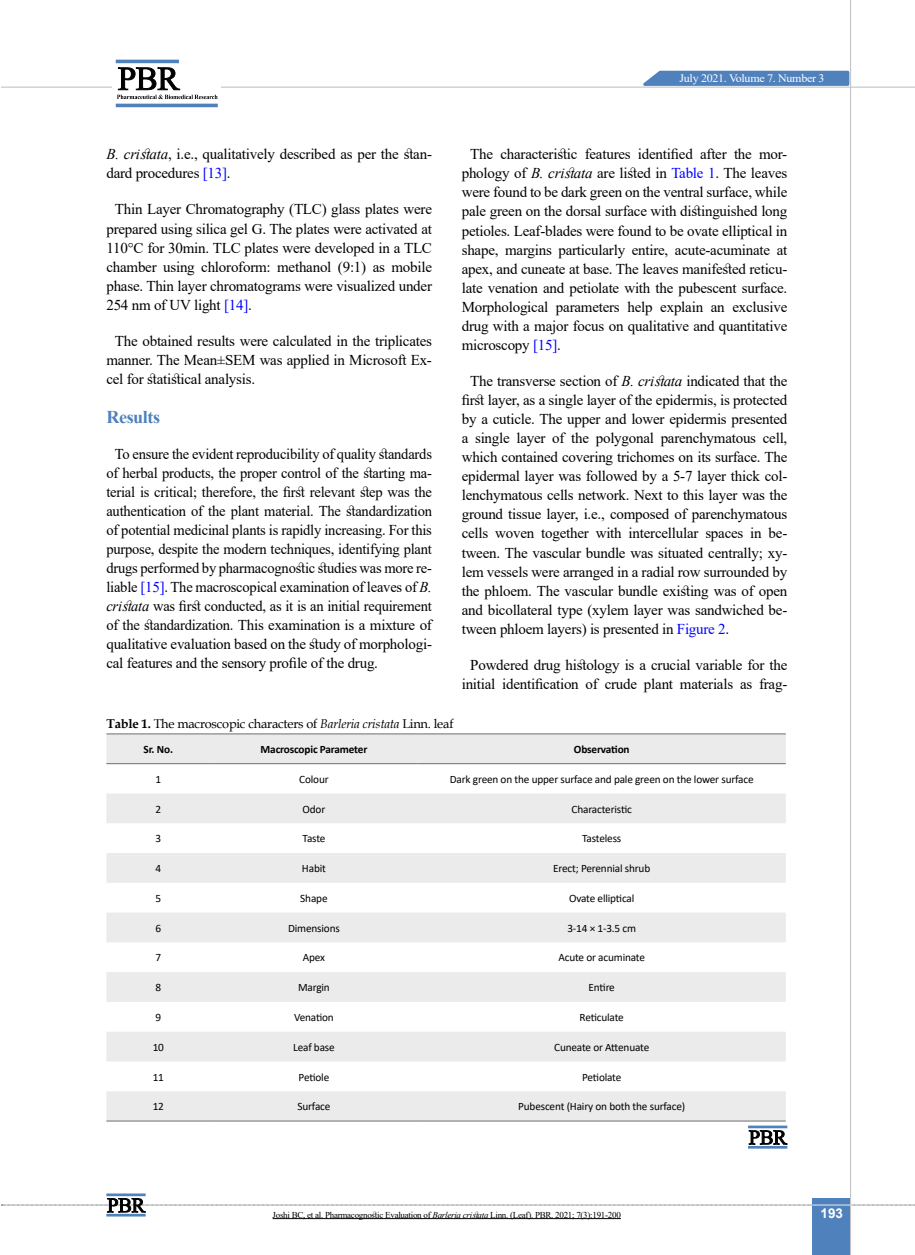
<style>
.page{position:relative;width:915px;height:1255px;background:#fff}
.page>*{position:absolute;margin:0;border:0;box-sizing:border-box;transform-origin:0 0}
.t1{font:700 18px "Times New Roman";letter-spacing:-.02em;color:#4f81bd}
.t2{font:15px/19px "Times New Roman";letter-spacing:-.015em;color:#000;text-align:justify}
.t3{font:700 13.5px "Arial";color:#fff}
.t4{font:12.75px "Book Antiqua";letter-spacing:-.015em;color:#000}
.t5{font:11.4px "Times New Roman";letter-spacing:-.025em;color:#fff;scale:1.05 1}
.t6{font:11.25px "Calibri";letter-spacing:-.015em;color:#000}
.t7{font:700 11.25px "Calibri";letter-spacing:-.015em;color:#000}
.t8{font:9px "Times New Roman";letter-spacing:-.03em;color:#000}
.s1{font-style:italic}
.s2{color:#00f}
.s3{font-weight:700}
</style>
<div class="page">
<div style="left:812px;top:1198px;width:38px;height:56px;background:#4f81bd"></div>
<hr style="left:849px;top:0;width:1px;height:1254px;background:#c2c4c6">
<hr style="left:1px;top:87px;width:913px;height:1px;background:#c2c4c6">
<svg style="left:635px;top:69px;width:215px;height:18px;background:#749bca"></svg>
<svg style="left:1px;top:1197px;width:914px;height:15px"></svg>
<hr style="left:106px;top:1193px;width:40px;height:3px;background:#4f81bd">
<hr style="left:106px;top:1213px;width:40px;height:3px;background:#4f81bd">
<div style="left:112px;top:56px;width:108px;height:49px;background:linear-gradient(to right,#fff,#fff)"></div>
<hr style="left:116px;top:60px;width:63px;height:3px;background:#4f81bd">
<hr style="left:116px;top:104px;width:102px;height:3px;background:#4f81bd">
<svg style="left:117px;top:67px;width:100px;height:32px"></svg>
<svg style="left:106px;top:734px;width:679px;height:386px;fill:#ebebec"></svg>
<hr style="left:106px;top:733px;width:104px;height:1px;background:#6d6e71">
<hr style="left:210px;top:733px;width:207px;height:1px;background:#6d6e71">
<hr style="left:417px;top:733px;width:368px;height:1px;background:#6d6e71">
<hr style="left:106px;top:763px;width:104px;height:1px;background:#6d6e71">
<hr style="left:210px;top:763px;width:207px;height:1px;background:#6d6e71">
<hr style="left:417px;top:763px;width:368px;height:1px;background:#6d6e71">
<hr style="left:106px;top:1120px;width:104px;height:1px;background:#6d6e71">
<hr style="left:210px;top:1120px;width:207px;height:1px;background:#6d6e71">
<hr style="left:417px;top:1120px;width:368px;height:1px;background:#6d6e71">
<svg style="left:748px;top:1130px;width:39px;height:14px"></svg>
<hr style="left:747px;top:1125px;width:40px;height:3px;background:#4f81bd">
<hr style="left:747px;top:1145px;width:40px;height:3px;background:#4f81bd">
<hr style="left:272px;top:1218px;width:348px;height:1px;background:#000">
<p class="t2" style="left:106px;top:144px;width:327px"><span class="s1">B. cristata</span>, i.e., qualitatively described as per the stan&shy;dard procedures <span class="s2">[13]</span>.</p>
<p class="t2" style="left:106px;top:199px;width:327px;text-indent:9px">Thin Layer Chromatography (TLC) glass plates were prepared using silica gel G. The plates were activated at 110°C for 30min. TLC plates were developed in a TLC chamber using chloroform: methanol (9:1) as mobile phase. Thin layer chromatograms were visualized under 254 nm of UV light <span class="s2">[14]</span>.</p>
<p class="t2" style="left:106px;top:331px;width:327px;text-indent:9px">The obtained results were calculated in the triplicates manner. The Mean±SEM was applied in Microsoft Ex&shy;cel for statistical analysis.</p>
<p class="t1" style="left:106px;top:403px;width:55px">Results</p>
<p class="t2" style="left:106px;top:443px;width:327px;text-indent:9px">To ensure the evident reproducibility of quality standards of herbal products, the proper control of the starting ma&shy;terial is critical; therefore, the first relevant step was the authentication of the plant material. The standardization of potential medicinal plants is rapidly increasing. For this purpose, despite the modern techniques, identifying plant drugs performed by pharmacognostic studies was more re&shy;liable <span class="s2">[15]</span>. The macroscopical examination of leaves of <span class="s1">B. cristata</span> was first conducted, as it is an initial requirement of the standardization. This examination is a mixture of qualitative evaluation based on the study of morphologi&shy;cal features and the sensory profile of the drug.</p>
<p class="t5" style="left:679px;top:70px;width:139px">July 2021. Volume 7. Number 3</p>
<p class="t2" style="left:461px;top:144px;width:327px;text-indent:9px">The characteristic features identified after the mor&shy;phology of <span class="s1">B. cristata</span> are listed in <span class="s2">Table 1</span>. The leaves were found to be dark green on the ventral surface, while pale green on the dorsal surface with distinguished long petioles. Leaf-blades were found to be ovate elliptical in shape, margins particularly entire, acute-acuminate at apex, and cuneate at base. The leaves manifested reticu&shy;late venation and petiolate with the pubescent surface.<br>Morphological parameters help explain an exclusive drug with a major focus on qualitative and quantitative microscopy <span class="s2">[15]</span>.</p>
<p class="t2" style="left:461px;top:371px;width:327px;text-indent:9px">The transverse section of <span class="s1">B. cristata</span> indicated that the first layer, as a single layer of the epidermis, is protected by a cuticle. The upper and lower epidermis presented a single layer of the polygonal parenchymatous cell, which contained covering trichomes on its surface. The epidermal layer was followed by a 5-7 layer thick col&shy;lenchymatous cells network. Next to this layer was the ground tissue layer, i.e., composed of parenchymatous cells woven together with intercellular spaces in be&shy;tween. The vascular bundle was situated centrally; xy&shy;lem vessels were arranged in a radial row surrounded by the phloem. The vascular bundle existing was of open and bicollateral type (xylem layer was sandwiched be&shy;tween phloem layers) is presented in <span class="s2">Figure 2</span>.</p>
<p class="t2" style="left:461px;top:654px;width:327px;text-align:center">Powdered drug histology is a crucial variable for the initial identification of crude plant materials as frag-</p>
<p class="t4" style="left:106px;top:714px;width:348px"><span class="s3">Table 1.</span> The macroscopic characters of <span class="s1">Barleria cristata</span> Linn. leaf</p>
<p class="t7" style="left:144px;top:741px;width:31px">Sr. No.</p>
<p class="t7" style="left:260px;top:741px;width:108px">Macroscopic Parameter</p>
<p class="t7" style="left:573px;top:741px;width:57px">Observation</p>
<p class="t6" style="left:155px;top:771px;width:7px">1</p>
<p class="t6" style="left:299px;top:771px;width:31px">Colour</p>
<p class="t6" style="left:449px;top:771px;width:305px">Dark green on the upper surface and pale green on the lower surface</p>
<p class="t6" style="left:155px;top:801px;width:7px">2</p>
<p class="t6" style="left:302px;top:801px;width:24px">Odor</p>
<p class="t6" style="left:571px;top:801px;width:62px">Characteristic</p>
<p class="t6" style="left:155px;top:830px;width:7px">3</p>
<p class="t6" style="left:302px;top:830px;width:24px">Taste</p>
<p class="t6" style="left:582px;top:830px;width:41px">Tasteless</p>
<p class="t6" style="left:155px;top:860px;width:7px">4</p>
<p class="t6" style="left:302px;top:860px;width:25px">Habit</p>
<p class="t6" style="left:553px;top:860px;width:98px">Erect; Perennial shrub</p>
<p class="t6" style="left:155px;top:890px;width:7px">5</p>
<p class="t6" style="left:300px;top:890px;width:29px">Shape</p>
<p class="t6" style="left:569px;top:890px;width:67px">Ovate elliptical</p>
<p class="t6" style="left:155px;top:920px;width:7px">6</p>
<p class="t6" style="left:288px;top:920px;width:53px">Dimensions</p>
<p class="t6" style="left:567px;top:920px;width:70px">3-14 × 1-3.5 cm</p>
<p class="t6" style="left:155px;top:949px;width:7px">7</p>
<p class="t6" style="left:303px;top:949px;width:24px">Apex</p>
<p class="t6" style="left:558px;top:949px;width:88px">Acute or acuminate</p>
<p class="t6" style="left:155px;top:979px;width:7px">8</p>
<p class="t6" style="left:298px;top:979px;width:33px">Margin</p>
<p class="t6" style="left:588px;top:979px;width:28px">Entire</p>
<p class="t6" style="left:155px;top:1009px;width:7px">9</p>
<p class="t6" style="left:294px;top:1009px;width:41px">Venation</p>
<p class="t6" style="left:579px;top:1009px;width:46px">Reticulate</p>
<p class="t6" style="left:153px;top:1039px;width:13px">10</p>
<p class="t6" style="left:293px;top:1039px;width:43px">Leaf base</p>
<p class="t6" style="left:554px;top:1039px;width:97px">Cuneate or Attenuate</p>
<p class="t6" style="left:153px;top:1069px;width:13px">11</p>
<p class="t6" style="left:298px;top:1069px;width:32px">Petiole</p>
<p class="t6" style="left:582px;top:1069px;width:41px">Petiolate</p>
<p class="t6" style="left:153px;top:1098px;width:13px">12</p>
<p class="t6" style="left:297px;top:1098px;width:34px">Surface</p>
<p class="t6" style="left:518px;top:1098px;width:168px">Pubescent (Hairy on both the surface)</p>
<p class="t8" style="left:272px;top:1208px;width:349px">Joshi BC, et al. Pharmacognostic Evaluation of <span class="s1">Barleria cristata</span> Linn. (Leaf). PBR. 2021; 7(3):191-200</p>
<p class="t3" style="left:820px;top:1203px;width:24px">193</p>
</div>
